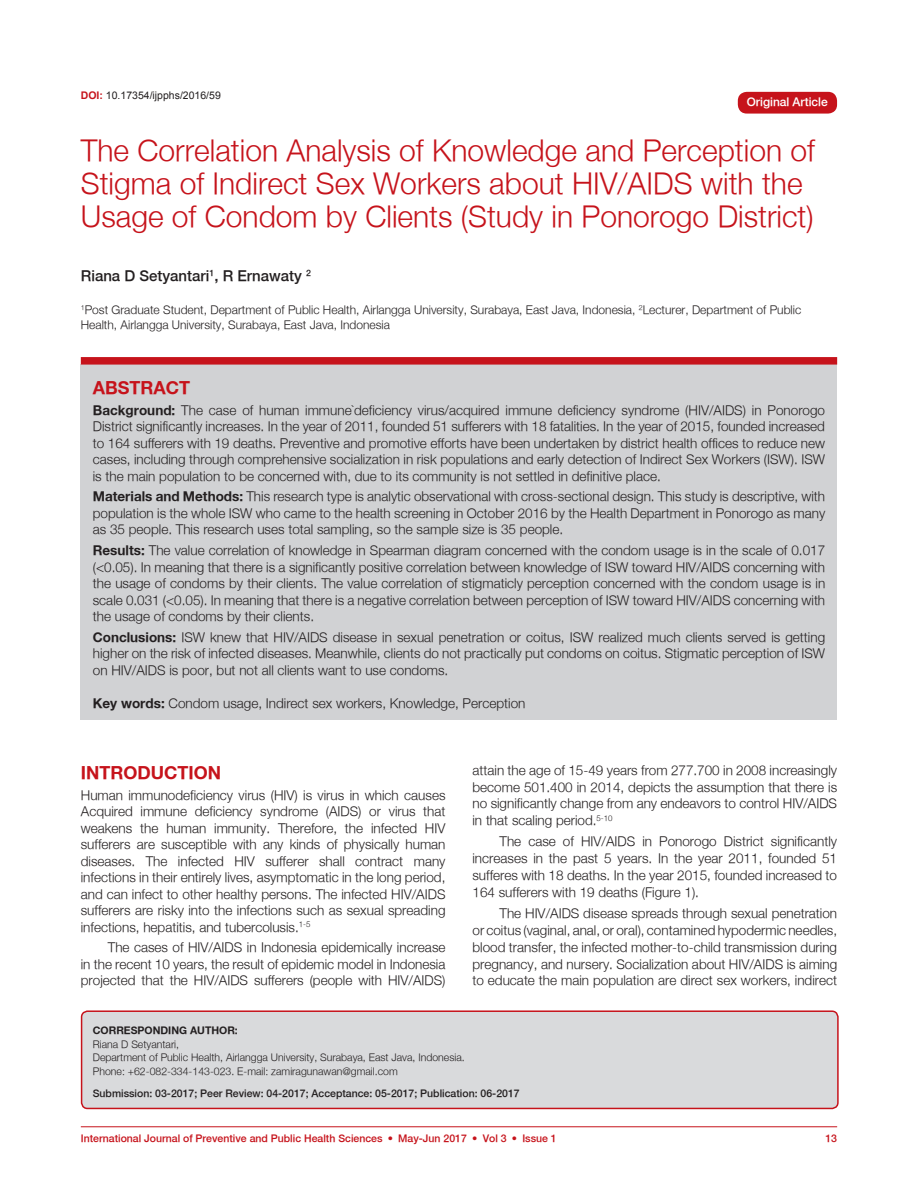
<style>
.page{position:relative;width:918px;height:1188px;background:#fff}
.page>*{position:absolute;margin:0;border:0;box-sizing:border-box;transform-origin:0 0}
.AT{font:300 30px/33px "Helvetica Neue";color:#c6131b}
.ABSH{font:700 18px "Helvetica Neue";color:#c6131b}
.AU{font:500 15px "Helvetica Neue";color:#231f20}
.ABS{font:300 13.5px/16.5px "Helvetica Neue";color:#231f20;text-align:justify}
.TX{font:300 13.5px/16.8px "Helvetica Neue";color:#231f20;text-align:justify}
.TXFL{font:300 13.5px/16.5px "Helvetica Neue";color:#231f20;text-align:justify}
.KWD{font:300 13.5px "Helvetica Neue";color:#231f20}
.AFF{font:300 12px/15px "Helvetica Neue";color:#231f20}
.AH{font:500 12px "Helvetica Neue";color:#fff}
.ADD{font:300 10.5px/13.5px "Helvetica Neue";color:#231f20}
.RF{font:500 10.5px "Helvetica Neue";color:#c6131b}
.HIS{font:500 10.5px "Helvetica Neue";color:#231f20}
.DOI{font:10.5px "Arial";color:#231f20}
.s1{font-weight:700;color:#c6131b}
.s2{font-weight:700}
</style>
<div class="page">
<hr style="left:81px;top:1126px;width:756px;height:1px;background:#c6131b">
<div style="left:738px;top:92px;width:99px;height:22px;background:#c6131b;border-radius:9px"></div>
<div style="left:81px;top:365px;width:756px;height:355px;background:#d1d2d4"></div>
<div style="left:81px;top:357px;width:756px;height:8px;background:#c6131b"></div>
<div style="left:82px;top:1011px;width:756px;height:97px;background:#d9dadc;border-radius:6px"></div>
<div style="left:81px;top:1010px;width:758px;height:99px;border:2px solid #c6131b;border-radius:6px"></div>
<p class="DOI" style="left:81px;top:89px;width:142px"><span class="s1">DOI:</span> 10.17354/ijpphs/2016/59</p>
<p class="AH" style="left:747px;top:95px;width:82px">Original Article</p>
<p class="AT" style="left:81px;top:133px;width:736px">The Correlation Analysis of Knowledge and Perception of<br>Stigma of Indirect Sex Workers about HIV/AIDS with the<br>Usage of Condom by Clients (Study in Ponorogo District)</p>
<p class="AU" style="left:81px;top:266px;width:232px">Riana D Setyantari<sup>1</sup>, R Ernawaty <sup>2</sup></p>
<p class="AFF" style="left:81px;top:302px;width:722px"><sup>1</sup>Post Graduate Student, Department of Public Health, Airlangga University, Surabaya, East Java, Indonesia, <sup>2</sup>Lecturer, Department of Public<br>Health, Airlangga University, Surabaya, East Java, Indonesia</p>
<p class="ABSH" style="left:93px;top:377px;width:99px">ABSTRACT</p>
<p class="ABS" style="left:93px;top:401px;width:734px"><span class="s2">Background:</span> The case of human immune`deficiency virus/acquired immune deficiency syndrome (HIV/AIDS) in Ponorogo District significantly increases. In the year of 2011, founded 51 sufferers with 18 fatalities. In the year of 2015, founded increased to 164 sufferers with 19 deaths. Preventive and promotive efforts have been undertaken by district health offices to reduce new cases, including through comprehensive socialization in risk populations and early detection of Indirect Sex Workers (ISW). ISW is the main population to be concerned with, due to its community is not settled in definitive place.</p>
<p class="ABS" style="left:93px;top:488px;width:734px"><span class="s2">Materials and Methods:</span> This research type is analytic observational with cross-sectional design. This study is descriptive, with population is the whole ISW who came to the health screening in October 2016 by the Health Department in Ponorogo as many as 35 people. This research uses total sampling, so the sample size is 35 people.</p>
<p class="ABS" style="left:93px;top:542px;width:734px"><span class="s2">Results:</span> The value correlation of knowledge in Spearman diagram concerned with the condom usage is in the scale of 0.017 (&lt;0.05). In meaning that there is a significantly positive correlation between knowledge of ISW toward HIV/AIDS concerning with the usage of condoms by their clients. The value correlation of stigmaticly perception concerned with the condom usage is in scale 0.031 (&lt;0.05). In meaning that there is a negative correlation between perception of ISW toward HIV/AIDS concerning with the usage of condoms by their clients.</p>
<p class="ABS" style="left:93px;top:628px;width:734px"><span class="s2">Conclusions:</span> ISW knew that HIV/AIDS disease in sexual penetration or coitus, ISW realized much clients served is getting higher on the risk of infected diseases. Meanwhile, clients do not practically put condoms on coitus. Stigmatic perception of ISW on HIV/AIDS is poor, but not all clients want to use condoms.</p>
<p class="KWD" style="left:93px;top:695px;width:434px"><span class="s2">Key words:</span> Condom usage, Indirect sex workers, Knowledge, Perception</p>
<h1 class="ABSH" style="left:81px;top:762px;width:142px">INTRODUCTION</h1>
<p class="TXFL" style="left:81px;top:786px;width:366px">Human immunodeficiency virus (HIV) is virus in which causes Acquired immune deficiency syndrome (AIDS) or virus that weakens the human immunity. Therefore, the infected HIV sufferers are susceptible with any kinds of physically human diseases. The infected HIV sufferer shall contract many infections in their entirely lives, asymptomatic in the long period, and can infect to other healthy persons. The infected HIV/AIDS sufferers are risky into the infections such as sexual spreading infections, hepatitis, and tubercolusis.<sup>1-5</sup></p>
<p class="TX" style="left:81px;top:939px;width:366px;text-indent:27px">The cases of HIV/AIDS in Indonesia epidemically increase in the recent 10 years, the result of epidemic model in Indonesia projected that the HIV/AIDS sufferers (people with HIV/AIDS)</p>
<p class="TX" style="left:472px;top:761px;width:366px">attain the age of 15-49 years from 277.700 in 2008 increasingly become 501.400 in 2014, depicts the assumption that there is no significantly change from any endeavors to control HIV/AIDS in that scaling period.<sup>5-10</sup></p>
<p class="TX" style="left:472px;top:833px;width:366px;text-indent:27px">The case of HIV/AIDS in Ponorogo District significantly increases in the past 5 years. In the year 2011, founded 51 sufferes with 18 deaths. In the year 2015, founded increased to 164 sufferers with 19 deaths (Figure 1).</p>
<p class="TX" style="left:472px;top:904px;width:366px;text-indent:27px">The HIV/AIDS disease spreads through sexual penetration or coitus (vaginal, anal, or oral), contamined hypodermic needles, blood transfer, the infected mother-to-child transmission during pregnancy, and nursery. Socialization about HIV/AIDS is aiming to educate the main population are direct sex workers, indirect</p>
<p class="ADD" style="left:93px;top:1023px;width:373px"><span class="s2">CORRESPONDING AUTHOR:<br></span>Riana D Setyantari,<br>Department of Public Health, Airlangga University, Surabaya, East Java, Indonesia.<br>Phone: +62-082-334-143-023. E-mail: zamiragunawan@gmail.com</p>
<p class="HIS" style="left:93px;top:1087px;width:428px">Submission: 03-2017; Peer Review: 04-2017; Acceptance: 05-2017; Publication: 06-2017</p>
<p class="RF" style="left:81px;top:1132px;width:477px">International Journal of Preventive and Public Health Sciences • May-Jun 2017 • Vol 3 • Issue 1</p>
<p class="RF" style="left:825px;top:1132px;width:13px">13</p>
</div>
